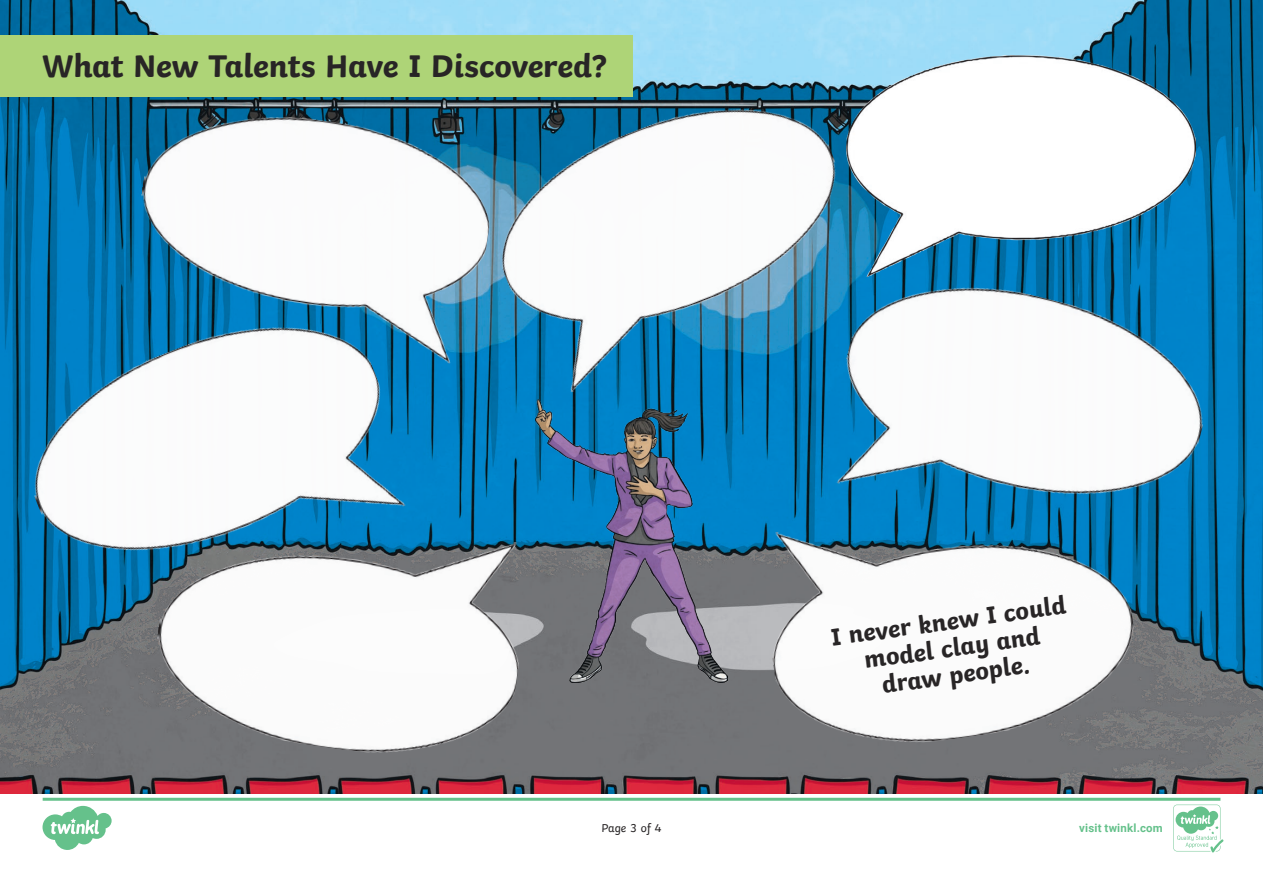
<style>
.page{position:relative;width:1263px;height:893px;background:#fff}
.page>*{position:absolute;margin:0;border:0;box-sizing:border-box;transform-origin:0 0}
.Heading_1{font:700 33px "Twinkl";letter-spacing:-.005em;color:#282526}
.Heading_2{font:700 25.5px/27px "Twinkl";color:#282526;text-align:center}
.t1{font:12px "Twinkl";letter-spacing:-.005em;color:#282526}
.t2{font:700 11.4px "Roboto";letter-spacing:.02em;color:#65c18b}
</style>
<div class="page">
<svg style="left:43px;top:798px;width:1180px;height:54px"></svg>
<img style="left:0;top:0;width:1263px;height:793px">
<div style="left:0;top:35px;width:632px;height:62px;background:#aed477"></div>
<img style="left:536px;top:400px;width:191px;height:282px">
<img style="left:846px;top:55px;width:349px;height:200px">
<img style="left:473px;top:68px;width:405px;height:332px">
<img style="left:123px;top:96px;width:378px;height:270px">
<img style="left:817px;top:255px;width:406px;height:310px">
<img style="left:755px;top:484px;width:390px;height:278px">
<img style="left:145px;top:494px;width:391px;height:278px">
<img style="left:3px;top:284px;width:421px;height:347px">
<p class="Heading_1" style="left:42px;top:39px;width:566px">What New Talents Have I Discovered?</p>
<p class="t1" style="left:601px;top:819px;width:62px">Page 3 of 4</p>
<p class="Heading_2" style="left:829px;top:621px;width:239px;rotate:-8deg">I never knew I could model clay and draw people.</p>
<p class="t2" style="left:1079px;top:820px;width:85px">visit twinkl.com</p>
</div>
